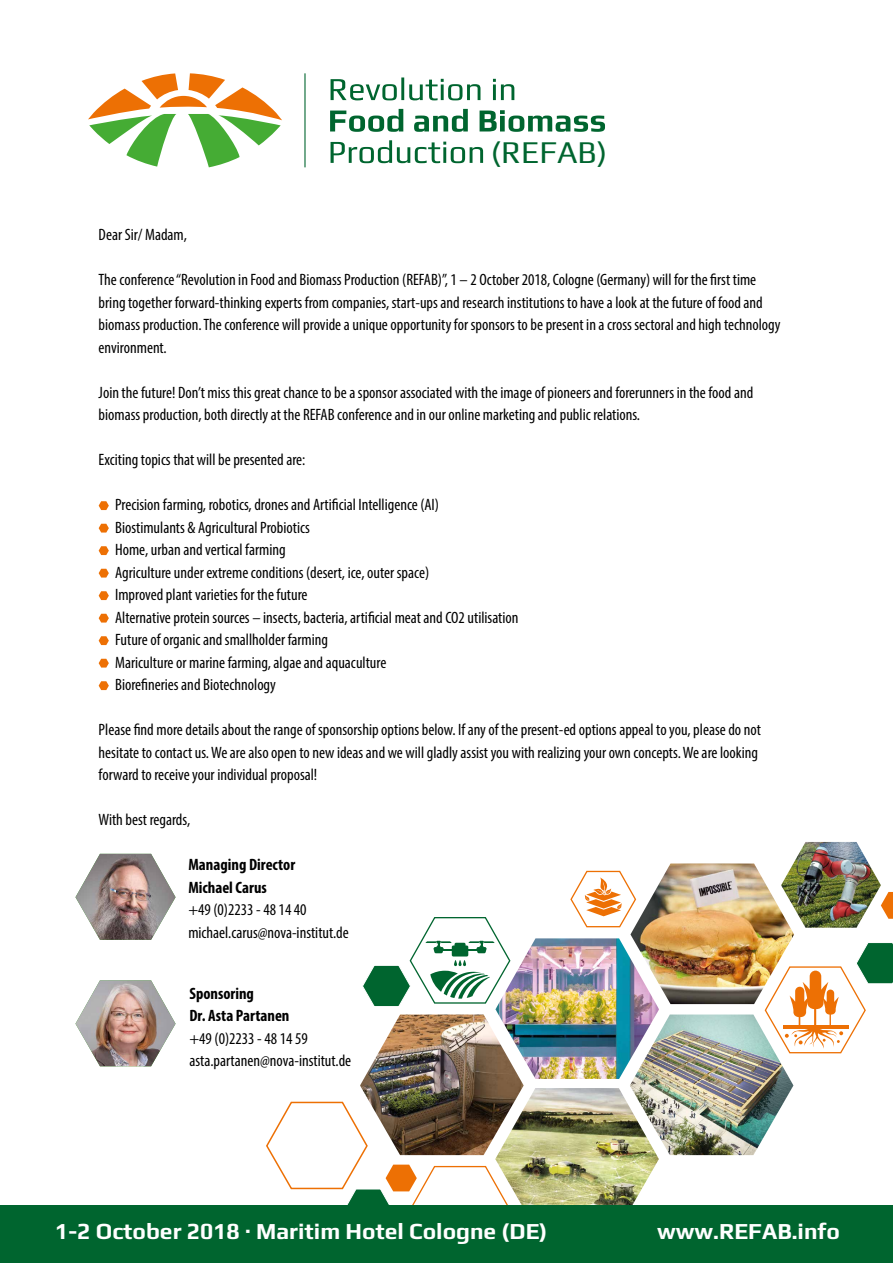
<style>
.page{position:relative;width:893px;height:1263px;background:#fff}
.page>*{position:absolute;margin:0;border:0;box-sizing:border-box;transform-origin:0 0}
.t1{font:31.5px "Play";color:#00652f}
.t2{font:700 22.8px "Play";color:#fff}
.t3{font:condensed 16.5px/22.5px "Myriad Pro";color:#000}
.t4{font:700 condensed 16.5px/22.5px "Myriad Pro";color:#000}
</style>
<div class="page">
<svg style="left:99px;top:501px;width:10px;height:9px"></svg>
<svg style="left:99px;top:524px;width:10px;height:8px"></svg>
<svg style="left:99px;top:546px;width:10px;height:9px"></svg>
<svg style="left:99px;top:569px;width:10px;height:8px"></svg>
<svg style="left:99px;top:591px;width:10px;height:9px"></svg>
<svg style="left:99px;top:614px;width:10px;height:8px"></svg>
<svg style="left:99px;top:636px;width:10px;height:9px"></svg>
<svg style="left:99px;top:659px;width:10px;height:8px"></svg>
<svg style="left:99px;top:681px;width:10px;height:9px"></svg>
<div style="left:0;top:1205px;width:893px;height:58px;background:#00652f"></div>
<img style="left:75px;top:854px;width:101px;height:86px">
<img style="left:75px;top:980px;width:101px;height:86px">
<img style="left:266px;top:842px;width:627px;height:363px">
<svg style="left:331px;top:140px;width:152px;height:23px"></svg>
<svg style="left:88px;top:73px;width:194px;height:94px"></svg>
<hr style="left:304px;top:73px;width:2px;height:94px;background:#00652f">
<svg style="left:330px;top:109px;width:275px;height:23px"></svg>
<svg style="left:331px;top:77px;width:183px;height:23px"></svg>
<h1 class="t1" style="left:491px;top:131px;width:118px">(REFAB)</h1>
<p class="t3" style="left:99px;top:223px;width:90px">Dear Sir/ Madam,</p>
<p class="t3" style="left:99px;top:268px;width:683px">The conference “Revolution in Food and Biomass Production (REFAB)”, 1 – 2 October 2018, Cologne (Germany) will for the first time bring together forward-thinking experts from companies, start-ups and research institutions to have a look at the future of food and biomass production. The conference will provide a unique opportunity for sponsors to be present in a cross sectoral and high technology environment.</p>
<p class="t3" style="left:99px;top:381px;width:656px">Join the future! Don’t miss this great chance to be a sponsor associated with the image of pioneers and forerunners in the food and biomass production, both directly at the REFAB conference and in our online marketing and public relations.</p>
<p class="t3" style="left:99px;top:448px;width:208px">Exciting topics that will be presented are:</p>
<p class="t3" style="left:115px;top:493px;width:405px">Precision farming, robotics, drones and Artificial Intelligence (AI)<br>Biostimulants &amp; Agricultural Probiotics<br>Home, urban and vertical farming<br>Agriculture under extreme conditions (desert, ice, outer space)<br>Improved plant varieties for the future<br>Alternative protein sources – insects, bacteria, artificial meat and CO2 utilisation Future of organic and smallholder farming<br>Mariculture or marine farming, algae and aquaculture<br>Biorefineries and Biotechnology</p>
<p class="t3" style="left:99px;top:718px;width:664px">Please find more details about the range of sponsorship options below. If any of the present-ed options appeal to you, please do not hesitate to contact us. We are also open to new ideas and we will gladly assist you with realizing your own concepts. We are looking forward to receive your individual proposal!</p>
<p class="t3" style="left:99px;top:808px;width:93px">With best regards,</p>
<p class="t4" style="left:188px;top:853px;width:108px">Managing Director<br>Michael Carus</p>
<p class="t3" style="left:188px;top:898px;width:162px">+49 (0)2233 - 48 14 40 michael.carus@nova-institut.de</p>
<p class="t4" style="left:189px;top:982px;width:102px">Sponsoring<br>Dr. Asta Partanen</p>
<p class="t3" style="left:189px;top:1027px;width:163px">+49 (0)2233 - 48 14 59 asta.partanen@nova-institut.de</p>
<h2 class="t2" style="left:55px;top:1215px;width:494px">1-2 October 2018 · Maritim Hotel Cologne (DE)</h2>
<h2 class="t2" style="left:657px;top:1215px;width:184px">www.REFAB.info</h2>
</div>
